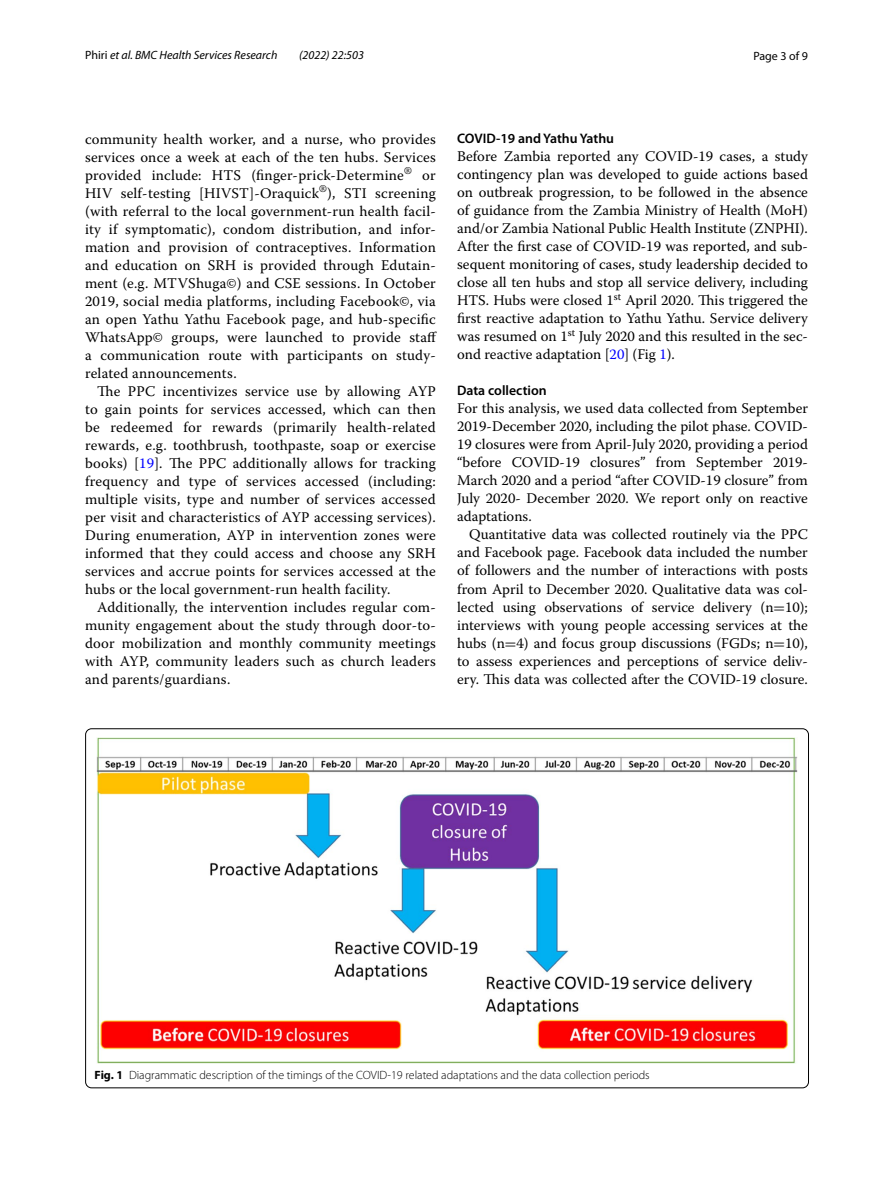
<style>
.page{position:relative;width:893px;height:1187px;background:#fff}
.page>*{position:absolute;margin:0;border:0;box-sizing:border-box;transform-origin:0 0}
.t1{font:14.7px/18px "Warnock Pro";letter-spacing:.01em;color:#000;text-align:justify}
.t2{font:600 13.8px "Myriad Pro";color:#000}
.t3{font:300 12px "Myriad Pro";color:#000}
.t4{font:italic 12px "Myriad Pro";color:#000}
.t5{font:12px "Myriad Pro";color:#000}
.s1{font-style:normal}
.s2{color:#00f}
.s3{font-family:"MTSY"}
.s4{font-weight:700}
</style>
<div class="page">
<img style="left:97px;top:737px;width:700px;height:326px">
<p class="t4" style="left:85px;top:48px;width:194px"><span class="s1">Phiri</span> et al. BMC Health Services Research</p>
<p class="t4" style="left:299px;top:48px;width:66px">(2022) 22:503</p>
<p class="t5" style="left:753px;top:48px;width:56px">Page 3 of 9</p>
<p class="t1" style="left:85px;top:130px;width:353px">community health worker, and a nurse, who provides services once a week at each of the ten hubs. Services provided include: HTS (finger-prick-Determine<sup>®</sup> or HIV self-testing [HIVST]-Oraquick<sup>®</sup>), STI screening (with referral to the local government-run health facil&shy;ity if symptomatic), condom distribution, and infor&shy;mation and provision of contraceptives. Information and education on SRH is provided through Edutain&shy;ment (e.g. MTVShuga©) and CSE sessions. In October 2019, social media platforms, including Facebook©, via an open Yathu Yathu Facebook page, and hub-specific WhatsApp© groups, were launched to provide staff a communication route with participants on study&shy;related announcements.</p>
<p class="t1" style="left:85px;top:382px;width:352px;text-indent:12px">The PPC incentivizes service use by allowing AYP to gain points for services accessed, which can then be redeemed for rewards (primarily health-related rewards, e.g. toothbrush, toothpaste, soap or exercise books) [<span class="s2">19</span>]. The PPC additionally allows for tracking frequency and type of services accessed (including: multiple visits, type and number of services accessed per visit and characteristics of AYP accessing services).<br>During enumeration, AYP in intervention zones were informed that they could access and choose any SRH services and accrue points for services accessed at the hubs or the local government-run health facility.</p>
<p class="t1" style="left:85px;top:597px;width:352px;text-indent:12px">Additionally, the intervention includes regular com&shy;munity engagement about the study through door-to&shy;door mobilization and monthly community meetings with AYP, community leaders such as church leaders and parents/guardians.</p>
<p class="t2" style="left:457px;top:130px;width:159px">COVID‑19 and Yathu Yathu</p>
<p class="t1" style="left:457px;top:147px;width:352px">Before Zambia reported any COVID-19 cases, a study contingency plan was developed to guide actions based on outbreak progression, to be followed in the absence of guidance from the Zambia Ministry of Health (MoH) and/or Zambia National Public Health Institute (ZNPHI).<br>After the first case of COVID-19 was reported, and sub&shy;sequent monitoring of cases, study leadership decided to close all ten hubs and stop all service delivery, including HTS. Hubs were closed 1<sup>st</sup> April 2020. This triggered the first reactive adaptation to Yathu Yathu. Service delivery was resumed on 1<sup>st</sup> July 2020 and this resulted in the sec&shy;ond reactive adaptation [<span class="s2">20</span>] (Fig <span class="s2">1</span>).</p>
<p class="t2" style="left:457px;top:382px;width:91px">Data collection</p>
<p class="t1" style="left:457px;top:399px;width:352px">For this analysis, we used data collected from September 2019-December 2020, including the pilot phase. COVID-19 closures were from April-July 2020, providing a period “before COVID-19 closures” from September 2019- March 2020 and a period “after COVID-19 closure” from July 2020- December 2020. We report only on reactive adaptations.</p>
<p class="t1" style="left:457px;top:525px;width:352px;text-indent:12px">Quantitative data was collected routinely via the PPC and Facebook page. Facebook data included the number of followers and the number of interactions with posts from April to December 2020. Qualitative data was col&shy;lected using observations of service delivery (n<span class="s3">=</span>10); interviews with young people accessing services at the hubs (n<span class="s3">=</span>4) and focus group discussions (FGDs; n<span class="s3">=</span>10), to assess experiences and perceptions of service deliv&shy;ery. This data was collected after the COVID-19 closure.</p>
<p class="t3" style="left:95px;top:1067px;width:557px"><span class="s4">Fig. 1</span> Diagrammatic description of the timings of the COVID-19 related adaptations and the data collection periods</p>
</div>
